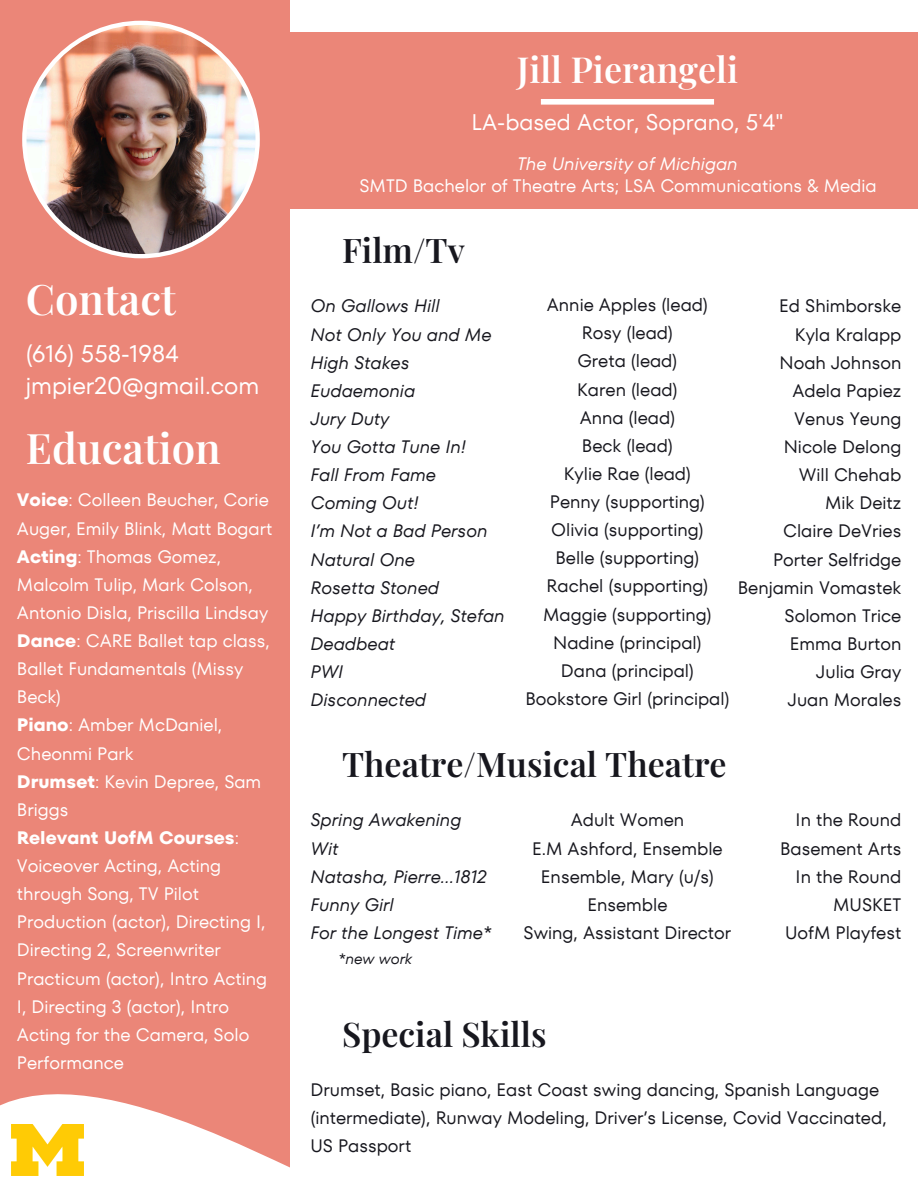
<style>
.page{position:relative;width:918px;height:1188px;background:#fff}
.page>*{position:absolute;margin:0;border:0;box-sizing:border-box;transform-origin:0 0}
.t1{font:600 42px "Playfair Display";color:#fff}
.t2{font:600 35.85px "Playfair Display";color:#fff}
.t3{font:600 33.9px "Playfair Display";color:#17171e}
.t4{font:24px/32.7px "TT Fors";color:#fff}
.t5{font:22.5px "TT Fors";color:#fff}
.t6{font:18px/28.2px "TT Fors";color:#17171e;text-align:center}
.t7{font:18px/28.2px "TT Fors";color:#fff}
.t8{font:italic 18px/28.2px "TT Fors";color:#17171e}
.t9{font:italic 18px "TT Fors";color:#fff}
.t10{font:italic 15px "TT Fors";color:#17171e}
.s1{font-weight:700}
</style>
<div class="page">
<div style="left:286px;top:32px;width:632px;height:177px;background:#eb8678"></div>
<div style="left:0;top:0;width:290px;height:1175px;background:#eb8678"></div>
<svg style="left:0;top:1094px;width:290px;height:82px;fill:#fff"></svg>
<img style="left:22px;top:21px;width:238px;height:237px">
<div style="left:541px;top:99px;width:173px;height:6px;background:#fff"></div>
<img style="left:11px;top:1124px;width:72px;height:52px">
<h3 class="t1" style="left:26px;top:269px;width:152px">Contact</h3>
<p class="t4" style="left:26px;top:337px;width:235px">(616) 558-1984 jmpier20@gmail.com</p>
<p class="t1" style="left:26px;top:419px;width:197px">Education</p>
<p class="t7" style="left:17px;top:486px;width:257px"><span class="s1">Voice</span>: Colleen Beucher, Corie<br>Auger, Emily Blink, Matt Bogart<br><span class="s1">Acting</span>: Thomas Gomez,<br>Malcolm Tulip, Mark Colson,<br>Antonio Disla, Priscilla Lindsay<br><span class="s1">Dance</span>: CARE Ballet tap class,<br>Ballet Fundamentals (Missy<br>Beck)<br><span class="s1">Piano</span>: Amber McDaniel,<br>Cheonmi Park<br><span class="s1">Drumset</span>: Kevin Depree, Sam<br>Briggs<br><span class="s1">Relevant UofM Courses</span>:</p>
<h2 class="t7" style="left:17px;top:852px;width:252px">Voiceover Acting, Acting through Song, TV Pilot<br>Production (actor), Directing I,<br>Directing 2, Screenwriter<br>Practicum (actor), Intro Acting<br>I, Directing 3 (actor), Intro<br>Acting for the Camera, Solo<br>Performance</h2>
<h1 class="t2" style="left:517px;top:45px;width:223px">Jill Pierangeli</h1>
<h1 class="t5" style="left:471px;top:107px;width:314px">LA-based Actor, Soprano, 5'4"</h1>
<p class="t9" style="left:517px;top:151px;width:222px">The University of Michigan</p>
<p class="t7" style="left:360px;top:171px;width:519px">SMTD Bachelor of Theatre Arts; LSA Communications &amp; Media</p>
<h2 class="t3" style="left:342px;top:226px;width:124px">Film/Tv</h2>
<h4 class="t8" style="left:310px;top:292px;width:196px">On Gallows Hill<br>Not Only You and Me<br>High Stakes<br>Eudaemonia<br>Jury Duty<br>You Gotta Tune In!<br>Fall From Fame<br>Coming Out!<br>I’m Not a Bad Person<br>Natural One<br>Rosetta Stoned<br>Happy Birthday, Stefan<br>Deadbeat<br>PWI</h4>
<p class="t8" style="left:310px;top:686px;width:117px">Disconnected</p>
<h4 class="t6" style="left:543px;top:291px;width:170px">Annie Apples (lead)<br>Rosy (lead)<br>Greta (lead)<br>Karen (lead)<br>Anna (lead)<br>Beck (lead)<br>Kylie Rae (lead)<br>Penny (supporting)<br>Olivia (supporting)<br>Belle (supporting)<br>Rachel (supporting)<br>Maggie (supporting)<br>Nadine (principal)<br>Dana (principal)</h4>
<p class="t6" style="left:525px;top:685px;width:206px">Bookstore Girl (principal)</p>
<h4 class="t6" style="left:738px;top:292px;width:165px;text-align:right">Ed Shimborske<br>Kyla Kralapp<br>Noah Johnson<br>Adela Papiez<br>Venus Yeung<br>Nicole Delong<br>Will Chehab<br>Mik Deitz<br>Claire DeVries<br>Porter Selfridge<br>Benjamin Vomastek<br>Solomon Trice<br>Emma Burton<br>Julia Gray</h4>
<p class="t6" style="left:788px;top:686px;width:115px">Juan Morales</p>
<h2 class="t3" style="left:342px;top:740px;width:386px">Theatre/Musical Theatre</h2>
<h3 class="t8" style="left:310px;top:806px;width:178px">Spring Awakening<br>Wit<br>Natasha, Pierre…1812<br>Funny Girl</h3>
<h2 class="t8" style="left:310px;top:919px;width:182px">For the Longest Time*</h2>
<h4 class="t10" style="left:339px;top:948px;width:75px">*new work</h4>
<h4 class="t6" style="left:532px;top:806px;width:192px">Adult Women<br>E.M Ashford, Ensemble<br>Ensemble, Mary (u/s)<br>Ensemble</h4>
<p class="t6" style="left:524px;top:919px;width:209px">Swing, Assistant Director</p>
<h4 class="t6" style="left:780px;top:806px;width:123px;text-align:right">In the Round<br>Basement Arts<br>In the Round<br>MUSKET</h4>
<p class="t6" style="left:785px;top:919px;width:118px">UofM Playfest</p>
<p class="t3" style="left:342px;top:1010px;width:206px">Special Skills</p>
<p class="t6" style="left:310px;top:1076px;width:578px;text-align:left">Drumset, Basic piano, East Coast swing dancing, Spanish Language (intermediate), Runway Modeling, Driver’s License, Covid Vaccinated,<br>US Passport</p>
</div>
